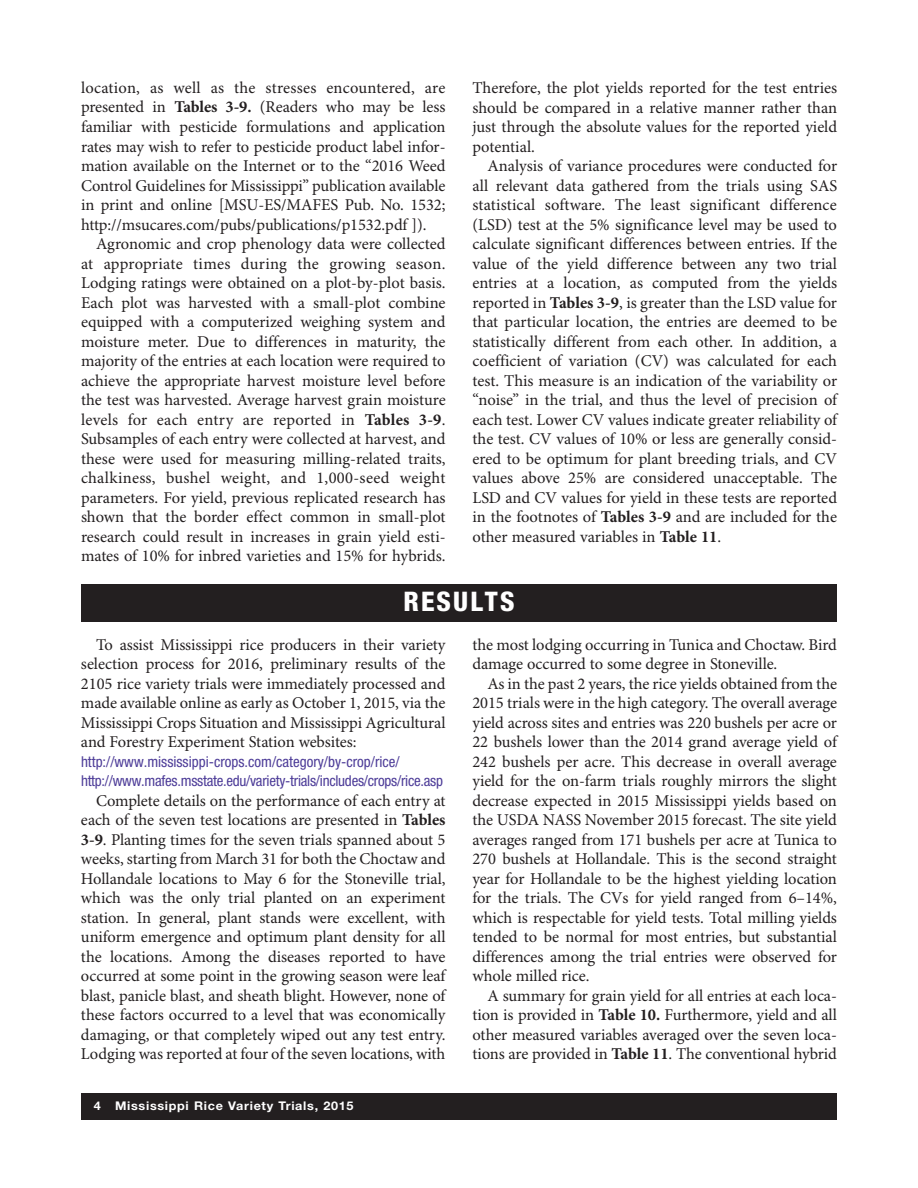
<style>
.page{position:relative;width:918px;height:1188px;background:#fff}
.page>*{position:absolute;margin:0;border:0;box-sizing:border-box;transform-origin:0 0}
.t1{font:800 condensed 27px "Helvetica Neue LT Std";letter-spacing:.08em;color:#fff}
.t2{font:16.5px/19.5px "Minion Pro";letter-spacing:-.005em;color:#231f20;text-align:justify}
.t3{font:condensed 15px/19.5px "Helvetica Neue LT Std";letter-spacing:-.015em;color:#4d3c98}
.t4{font:700 12px "Helvetica Neue LT Std";letter-spacing:.055em;color:#fff;scale:1.05 1}
.s1{font-weight:700}
</style>
<div class="page">
<div style="left:81px;top:1094px;width:756px;height:26px;background:#231f20"></div>
<div style="left:81px;top:584px;width:756px;height:38px;background:#231f20"></div>
<p class="t2" style="left:81px;top:79px;width:366px">location, as well as the stresses encountered, are presented in <span class="s1">Tables 3-9.</span> (Readers who may be less familiar with pesticide formulations and application rates may wish to refer to pesticide product label infor&shy;mation available on the Internet or to the “2016 Weed Control Guidelines for Mississippi” publication available in print and online [MSU-ES/MAFES Pub. No. 1532; http://msucares.com/pubs/publications/p1532.pdf ]).</p>
<p class="t2" style="left:81px;top:235px;width:366px;text-indent:15px">Agronomic and crop phenology data were collected at appropriate times during the growing season.<br>Lodging ratings were obtained on a plot-by-plot basis.<br>Each plot was harvested with a small-plot combine equipped with a computerized weighing system and moisture meter. Due to differences in maturity, the majority of the entries at each location were required to achieve the appropriate harvest moisture level before the test was harvested. Average harvest grain moisture levels for each entry are reported in <span class="s1">Tables 3-9</span>.<br>Subsamples of each entry were collected at harvest, and these were used for measuring milling-related traits, chalkiness, bushel weight, and 1,000-seed weight parameters. For yield, previous replicated research has shown that the border effect common in small-plot research could result in increases in grain yield esti&shy;mates of 10% for inbred varieties and 15% for hybrids.</p>
<p class="t2" style="left:472px;top:80px;width:366px">Therefore, the plot yields reported for the test entries should be compared in a relative manner rather than just through the absolute values for the reported yield potential.</p>
<p class="t2" style="left:472px;top:158px;width:366px;text-indent:15px">Analysis of variance procedures were conducted for all relevant data gathered from the trials using SAS statistical software. The least significant difference (LSD) test at the 5% significance level may be used to calculate significant differences between entries. If the value of the yield difference between any two trial entries at a location, as computed from the yields reported in <span class="s1">Tables 3-9</span>, is greater than the LSD value for that particular location, the entries are deemed to be statistically different from each other. In addition, a coefficient of variation (CV) was calculated for each test. This measure is an indication of the variability or “noise” in the trial, and thus the level of precision of each test. Lower CV values indicate greater reliability of the test. CV values of 10% or less are generally consid&shy;ered to be optimum for plant breeding trials, and CV values above 25% are considered unacceptable. The LSD and CV values for yield in these tests are reported in the footnotes of <span class="s1">Tables 3-9</span> and are included for the other measured variables in <span class="s1">Table 11</span>.</p>
<h1 class="t1" style="left:403px;top:592px;width:113px">RESULTS</h1>
<p class="t2" style="left:81px;top:636px;width:366px;text-indent:15px">To assist Mississippi rice producers in their variety selection process for 2016, preliminary results of the 2105 rice variety trials were immediately processed and made available online as early as October 1, 2015, via the Mississippi Crops Situation and Mississippi Agricultural and Forestry Experiment Station websites:</p>
<p class="t3" style="left:81px;top:753px;width:364px">http://www.mississippi-crops.com/category/by-crop/rice/ http://www.mafes.msstate.edu/variety-trials/includes/crops/rice.asp</p>
<p class="t2" style="left:81px;top:792px;width:366px;text-indent:15px">Complete details on the performance of each entry at each of the seven test locations are presented in <span class="s1">Tables 3-9</span>. Planting times for the seven trials spanned about 5 weeks, starting from March 31 for both the Choctaw and Hollandale locations to May 6 for the Stoneville trial, which was the only trial planted on an experiment station. In general, plant stands were excellent, with uniform emergence and optimum plant density for all the locations. Among the diseases reported to have occurred at some point in the growing season were leaf blast, panicle blast, and sheath blight. However, none of these factors occurred to a level that was economically damaging, or that completely wiped out any test entry.<br>Lodging was reported at four of the seven locations, with</p>
<p class="t4" style="left:94px;top:1101px;width:249px">4 Mississippi Rice Variety Trials, 2015</p>
<p class="t2" style="left:472px;top:636px;width:366px">the most lodging occurring in Tunica and Choctaw. Bird damage occurred to some degree in Stoneville.</p>
<p class="t2" style="left:472px;top:675px;width:366px;text-indent:15px">As in the past 2 years, the rice yields obtained from the 2015 trials were in the high category. The overall average yield across sites and entries was 220 bushels per acre or 22 bushels lower than the 2014 grand average yield of 242 bushels per acre. This decrease in overall average yield for the on-farm trials roughly mirrors the slight decrease expected in 2015 Mississippi yields based on the USDA NASS November 2015 forecast. The site yield averages ranged from 171 bushels per acre at Tunica to 270 bushels at Hollandale. This is the second straight year for Hollandale to be the highest yielding location for the trials. The CVs for yield ranged from 6–14%, which is respectable for yield tests. Total milling yields tended to be normal for most entries, but substantial differences among the trial entries were observed for whole milled rice.</p>
<p class="t2" style="left:472px;top:987px;width:366px;text-indent:15px">A summary for grain yield for all entries at each loca&shy;tion is provided in <span class="s1">Table 10.</span> Furthermore, yield and all other measured variables averaged over the seven loca&shy;tions are provided in <span class="s1">Table 11</span>. The conventional hybrid</p>
</div>
